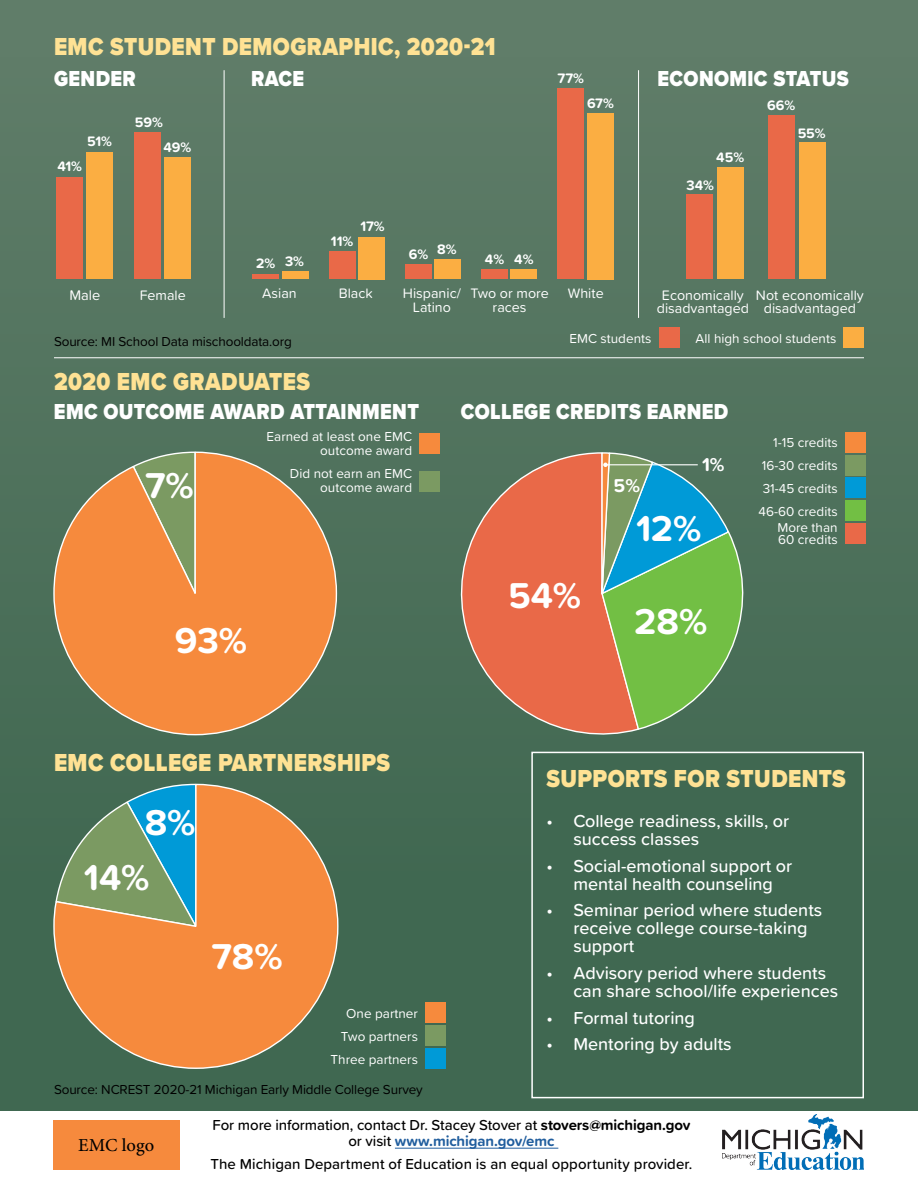
<style>
.page{position:relative;width:918px;height:1188px;background:#fff}
.page>*{position:absolute;margin:0;border:0;box-sizing:border-box;transform-origin:0 0}
.t1{font:700 37.35px "Proxima Soft";color:#fff}
.t2{font:900 25.5px "Proxima Nova";letter-spacing:.02em;color:#ffe294;scale:.87 1}
.t3{font:900 22.5px "Proxima Nova";letter-spacing:.02em;color:#fff;scale:.87 1}
.t4{font:700 19.35px "Proxima Soft";color:#fff}
.t5{font:500 18px/18px "Proxima Soft";color:#fff}
.t6{font:18px "Adobe Hebrew";color:#000}
.t7{font:500 15px/16.5px "Proxima Soft";letter-spacing:.005em;color:#000;text-align:center}
.t8{font:14.55px "Proxima Soft";color:#fff}
.t9{font:14.25px/13.5px "Proxima Soft";color:#fff;text-align:center}
.t10{font:700 14.25px "Proxima Soft";letter-spacing:-.005em;color:#fff}
.t11{font:13.5px/23px "Proxima Soft";color:#fff;text-align:right}
.t12{font:13.5px "Proxima Soft";letter-spacing:-.01em;color:#000}
.s1{font-weight:700}
.s2{font-weight:700;color:#215e9e}
</style>
<div class="page">
<div style="left:0;top:0;width:918px;height:1080px;background:#607d69"></div>
<div style="left:0;top:57px;width:918px;height:1053px;background:linear-gradient(to bottom,#5e7b67,#3b654d)"></div>
<div style="left:164px;top:158px;width:27px;height:121px;background:#fbae42"></div>
<div style="left:134px;top:133px;width:27px;height:146px;background:#e96948"></div>
<div style="left:86px;top:153px;width:27px;height:126px;background:#fbae42"></div>
<div style="left:56px;top:178px;width:27px;height:101px;background:#e96948"></div>
<div style="left:587px;top:113px;width:27px;height:166px;background:#fbae42"></div>
<div style="left:557px;top:88px;width:27px;height:191px;background:#e96948"></div>
<div style="left:510px;top:269px;width:27px;height:10px;background:#fbae42"></div>
<div style="left:481px;top:269px;width:27px;height:10px;background:#e96948"></div>
<div style="left:434px;top:259px;width:27px;height:20px;background:#fbae42"></div>
<div style="left:405px;top:264px;width:27px;height:15px;background:#e96948"></div>
<div style="left:358px;top:237px;width:27px;height:42px;background:#fbae42"></div>
<div style="left:329px;top:252px;width:27px;height:27px;background:#e96948"></div>
<div style="left:282px;top:272px;width:27px;height:7px;background:#fbae42"></div>
<div style="left:252px;top:274px;width:27px;height:5px;background:#e96948"></div>
<div style="left:659px;top:328px;width:20px;height:20px;background:#e96948"></div>
<div style="left:844px;top:328px;width:20px;height:20px;background:#fbae42"></div>
<div style="left:799px;top:143px;width:27px;height:136px;background:#fbae42"></div>
<div style="left:768px;top:115px;width:27px;height:164px;background:#e96948"></div>
<div style="left:717px;top:168px;width:27px;height:111px;background:#fbae42"></div>
<div style="left:686px;top:195px;width:27px;height:84px;background:#e96948"></div>
<hr style="left:54px;top:357px;width:810px;height:1px;background:#fff">
<hr style="left:224px;top:70px;width:1px;height:248px;background:#fff">
<hr style="left:638px;top:70px;width:1px;height:248px;background:#fff">
<div style="left:420px;top:434px;width:20px;height:20px;background:#f68a3d"></div>
<div style="left:420px;top:471px;width:20px;height:20px;background:#7b9a62"></div>
<div style="left:426px;top:1003px;width:20px;height:20px;background:#f68a3d"></div>
<div style="left:426px;top:1026px;width:20px;height:20px;background:#7b9a62"></div>
<div style="left:426px;top:1049px;width:20px;height:20px;background:#009ad7"></div>
<div style="left:845px;top:432px;width:20px;height:20px;background:#f68a3d"></div>
<div style="left:845px;top:455px;width:20px;height:20px;background:#7b9a62"></div>
<div style="left:845px;top:478px;width:20px;height:20px;background:#009ad7"></div>
<div style="left:845px;top:501px;width:20px;height:20px;background:#72bf44"></div>
<div style="left:845px;top:524px;width:20px;height:20px;background:#e96948"></div>
<svg style="left:445px;top:452px;width:195px;height:297px"></svg>
<svg style="left:600px;top:452px;width:162px;height:279px"></svg>
<img style="left:723px;top:1115px;width:141px;height:54px">
<div style="left:53px;top:1120px;width:127px;height:49px;background:#f68a3d"></div>
<hr style="left:395px;top:1148px;width:163px;height:1px;background:#215e9e">
<svg style="left:53px;top:451px;width:285px;height:285px"></svg>
<div style="left:532px;top:752px;width:331px;height:346px;background:#406851"></div>
<div style="left:531px;top:752px;width:333px;height:346px;border:2px solid #fff"></div>
<svg style="left:53px;top:783px;width:286px;height:287px"></svg>
<h2 class="t2" style="left:54px;top:27px;width:509px">EMC STUDENT DEMOGRAPHIC, 2020-21</h2>
<p class="t3" style="left:54px;top:62px;width:96px">GENDER</p>
<p class="t10" style="left:87px;top:131px;width:26px">51%</p>
<p class="t10" style="left:57px;top:156px;width:26px">41%</p>
<p class="t10" style="left:135px;top:112px;width:30px">59%</p>
<p class="t10" style="left:164px;top:137px;width:29px">49%</p>
<p class="t8" style="left:69px;top:284px;width:32px">Male</p>
<p class="t9" style="left:140px;top:288px;width:48px">Female</p>
<p class="t3" style="left:251px;top:62px;width:62px">RACE</p>
<p class="t3" style="left:658px;top:62px;width:221px">ECONOMIC STATUS</p>
<p class="t10" style="left:558px;top:67px;width:28px">77%</p>
<p class="t10" style="left:256px;top:252px;width:49px">2% 3%</p>
<p class="t10" style="left:360px;top:215px;width:26px">17%</p>
<p class="t10" style="left:331px;top:231px;width:24px">11%</p>
<p class="t10" style="left:409px;top:241px;width:49px">6% 8%</p>
<p class="t10" style="left:485px;top:248px;width:50px">4% 4%</p>
<p class="t10" style="left:587px;top:92px;width:28px">67%</p>
<p class="t9" style="left:262px;top:286px;width:36px">Asian</p>
<p class="t9" style="left:339px;top:286px;width:36px">Black</p>
<p class="t9" style="left:403px;top:286px;width:59px">Hispanic/<br>Latino</p>
<p class="t9" style="left:470px;top:286px;width:80px">Two or more races</p>
<p class="t9" style="left:568px;top:286px;width:37px">White</p>
<p class="t10" style="left:767px;top:95px;width:30px">66%</p>
<p class="t10" style="left:716px;top:147px;width:29px">45%</p>
<p class="t10" style="left:686px;top:174px;width:29px">34%</p>
<p class="t10" style="left:798px;top:123px;width:30px">55%</p>
<p class="t9" style="left:657px;top:288px;width:94px">Economically disadvantaged</p>
<p class="t9" style="left:756px;top:288px;width:110px">Not economically disadvantaged</p>
<p class="t12" style="left:54px;top:331px;width:239px">Source: MI School Data mischooldata.org</p>
<h2 class="t2" style="left:54px;top:363px;width:296px">2020 EMC GRADUATES</h2>
<p class="t11" style="left:570px;top:327px;width:83px">EMC students</p>
<p class="t11" style="left:696px;top:327px;width:142px">All high school students</p>
<p class="t3" style="left:54px;top:395px;width:421px">EMC OUTCOME AWARD ATTAINMENT</p>
<p class="t3" style="left:461px;top:395px;width:309px">COLLEGE CREDITS EARNED</p>
<h1 class="t1" style="left:145px;top:457px;width:50px">7%</h1>
<p class="t11" style="left:267px;top:428px;width:147px;line-height:14.4px">Earned at least one EMC outcome award</p>
<p class="t11" style="left:290px;top:466px;width:124px;line-height:14.4px">Did not earn an EMC outcome award</p>
<h1 class="t1" style="left:175px;top:612px;width:74px">93%</h1>
<h1 class="t1" style="left:508px;top:567px;width:75px">54%</h1>
<p class="t4" style="left:614px;top:471px;width:28px">5%</p>
<p class="t4" style="left:702px;top:450px;width:24px">1%</p>
<h1 class="t1" style="left:636px;top:500px;width:67px">12%</h1>
<h1 class="t1" style="left:635px;top:593px;width:74px">28%</h1>
<p class="t11" style="left:759px;top:431px;width:81px">1-15 credits<br>16-30 credits<br>31-45 credits<br>46-60 credits</p>
<p class="t11" style="left:777px;top:521px;width:62px;line-height:11.4px;text-align:left">More than<br>60 credits</p>
<h2 class="t2" style="left:54px;top:744px;width:388px">EMC COLLEGE PARTNERSHIPS</h2>
<h1 class="t1" style="left:145px;top:794px;width:52px">8%</h1>
<h1 class="t1" style="left:84px;top:849px;width:67px">14%</h1>
<h1 class="t1" style="left:211px;top:929px;width:73px">78%</h1>
<p class="t11" style="left:331px;top:1001px;width:89px">One partner<br>Two partners<br>Three partners</p>
<p class="t12" style="left:54px;top:1080px;width:370px">Source: NCREST 2020-21 Michigan Early Middle College Survey</p>
<h2 class="t2" style="left:546px;top:759px;width:346px">SUPPORTS FOR STUDENTS</h2>
<p class="t5" style="left:573px;top:811px;width:218px;text-indent:-27px">• College readiness, skills, or success classes</p>
<p class="t5" style="left:546px;top:856px;width:247px;text-align:center">• Social-emotional support or mental health counseling</p>
<p class="t5" style="left:573px;top:900px;width:250px;text-indent:-27px">• Seminar period where students receive college course-taking support</p>
<p class="t5" style="left:573px;top:963px;width:266px;text-indent:-27px">• Advisory period where students can share school/life experiences</p>
<p class="t5" style="left:546px;top:1008px;width:150px">• Formal tutoring</p>
<p class="t5" style="left:546px;top:1034px;width:187px">• Mentoring by adults</p>
<p class="t6" style="left:78px;top:1134px;width:77px">EMC logo</p>
<p class="t7" style="left:212px;top:1116px;width:480px">For more information, contact Dr. Stacey Stover at <span class="s1">stovers@michigan.gov </span>or visit <span class="s2">www.michigan.gov/emc</span></p>
<p class="t7" style="left:210px;top:1155px;width:484px">The Michigan Department of Education is an equal opportunity provider.</p>
</div>
